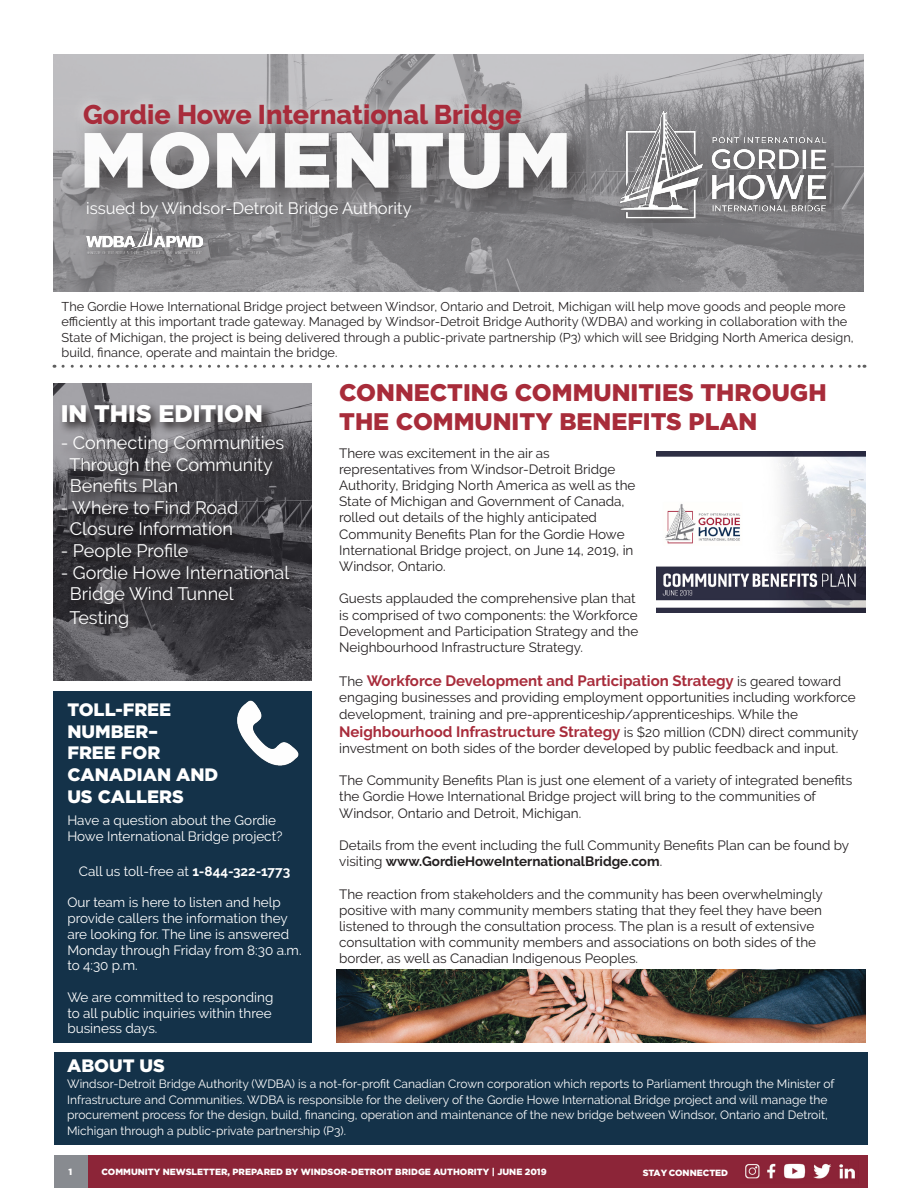
<style>
.page{position:relative;width:918px;height:1188px;background:#fff}
.page>*{position:absolute;margin:0;border:0;box-sizing:border-box;transform-origin:0 0}
.t1{font:900 78px "Gotham";color:#fff}
.t2{font:800 27px "Raleway";color:#a82c3b}
.t3{font:900 24px "Gotham";color:#a82c3a}
.t4{font:900 24px "Gotham";color:#fff}
.t5{font:18px/21.6px "Raleway";color:#fff}
.t6{font:900 18px/21.6px "Gotham";color:#fff}
.t7{font:16.5px "Raleway";color:#fff}
.t8{font:700 15px "Raleway";color:#a82c3b}
.t9{font:13.5px/16.2px "Raleway";color:#231f20}
.t10{font:13.5px/15.8px "Raleway";color:#fff}
.t11{font:12.75px/15.3px "Raleway";color:#231f20}
.t12{font:12px/15.8px "Raleway";color:#fff}
.t13{font:900 9px "Gotham";color:#fff}
.s1{font-weight:400;font-size:13.5px;color:#231f20}
.s2{font-weight:700}
</style>
<div class="page">
<div style="left:54px;top:1156px;width:814px;height:32px;background:#8c2538"></div>
<div style="left:54px;top:1156px;width:33px;height:32px;background:#888b90"></div>
<img style="left:745px;top:1163px;width:110px;height:16px">
<div style="left:54px;top:691px;width:258px;height:351px;background:#143249"></div>
<img style="left:54px;top:384px;width:258px;height:296px">
<img style="left:54px;top:54px;width:810px;height:238px">
<div style="left:71px;top:91px;width:463px;height:51px;background:#fff;opacity:.37"></div>
<div style="left:73px;top:121px;width:527px;height:101px;background:#231f20;opacity:.75"></div>
<div style="left:76px;top:191px;width:365px;height:57px;background:#231f20;opacity:.75"></div>
<svg style="left:59px;top:402px;width:215px;height:33px;background:#6b696d"></svg>
<svg style="left:60px;top:433px;width:241px;height:207px;background:#424045"></svg>
<div style="left:76px;top:218px;width:159px;height:67px;background:#231f20;opacity:.75"></div>
<img style="left:86px;top:222px;width:116px;height:33px">
<svg style="left:63px;top:365px;width:802px;height:3px"></svg>
<img style="left:237px;top:700px;width:62px;height:66px">
<img style="left:612px;top:106px;width:221px;height:117px">
<div style="left:54px;top:1052px;width:814px;height:93px;background:#143249"></div>
<img style="left:657px;top:452px;width:209px;height:160px">
<img style="left:337px;top:970px;width:528px;height:72px">
<p class="t2" style="left:83px;top:99px;width:440px">Gordie Howe International Bridge</p>
<h1 class="t1" style="left:80px;top:115px;width:493px">MOMENTUM</h1>
<p class="t7" style="left:86px;top:198px;width:327px">issued by Windsor-Detroit Bridge Authority</p>
<p class="t11" style="left:62px;top:299px;width:794px">The Gordie Howe International Bridge project between Windsor, Ontario and Detroit, Michigan will help move goods and people more efficiently at this important trade gateway. Managed by Windsor-Detroit Bridge Authority (WDBA) and working in collaboration with the State of Michigan, the project is being delivered through a public-private partnership (P3) which will see Bridging North America design, build, finance, operate and maintain the bridge.</p>
<p class="t3" style="left:339px;top:379px;width:489px">CONNECTING COMMUNITIES THROUGH</p>
<p class="t3" style="left:339px;top:408px;width:420px">THE COMMUNITY BENEFITS PLAN</p>
<p class="t4" style="left:61px;top:400px;width:204px">IN THIS EDITION</p>
<p class="t5" style="left:69px;top:432px;width:216px;text-indent:-9px">- Connecting Communities<br>Through the Community<br>Benefits Plan</p>
<p class="t5" style="left:61px;top:497px;width:179px">- Where to Find Road</p>
<p class="t5" style="left:70px;top:518px;width:165px">Closure Information</p>
<p class="t5" style="left:61px;top:540px;width:129px">- People Profile</p>
<p class="t5" style="left:70px;top:561px;width:221px;text-indent:-9px">- Gordie Howe International<br>Bridge Wind Tunnel</p>
<p class="t5" style="left:69px;top:606px;width:61px">Testing</p>
<p class="t9" style="left:339px;top:445px;width:298px">There was excitement in the air as representatives from Windsor-Detroit Bridge Authority, Bridging North America as well as the State of Michigan and Government of Canada, rolled out details of the highly anticipated Community Benefits Plan for the Gordie Howe International Bridge project, on June 14, 2019, in Windsor, Ontario.</p>
<p class="t9" style="left:339px;top:590px;width:301px">Guests applauded the comprehensive plan that is comprised of two components: the Workforce Development and Participation Strategy and the Neighbourhood Infrastructure Strategy.</p>
<p class="t8" style="left:339px;top:672px;width:503px"><span class="s1">The</span> Workforce Development and Participation Strategy <span class="s1">is geared toward</span></p>
<p class="t9" style="left:339px;top:689px;width:518px">engaging businesses and providing employment opportunities including workforce development, training and pre-apprenticeship/apprenticeships. While the</p>
<p class="t8" style="left:339px;top:723px;width:521px">Neighbourhood Infrastructure Strategy <span class="s1">is $20 million (CDN) direct community</span></p>
<p class="t9" style="left:339px;top:740px;width:501px">investment on both sides of the border developed by public feedback and input.</p>
<p class="t9" style="left:339px;top:772px;width:515px">The Community Benefits Plan is just one element of a variety of integrated benefits the Gordie Howe International Bridge project will bring to the communities of<br>Windsor, Ontario and Detroit, Michigan.</p>
<p class="t9" style="left:339px;top:837px;width:512px">Details from the event including the full Community Benefits Plan can be found by visiting <span class="s2">www.GordieHoweInternationalBridge.com</span>.</p>
<p class="t9" style="left:339px;top:886px;width:485px">The reaction from stakeholders and the community has been overwhelmingly positive with many community members stating that they feel they have been listened to through the consultation process. The plan is a result of extensive consultation with community members and associations on both sides of the border, as well as Canadian Indigenous Peoples.</p>
<p class="t6" style="left:67px;top:699px;width:153px">TOLL-FREE<br>NUMBER–<br>FREE FOR<br>CANADIAN AND<br>US CALLERS</p>
<p class="t10" style="left:67px;top:812px;width:217px">Have a question about the Gordie<br>Howe International Bridge project?</p>
<p class="t10" style="left:79px;top:863px;width:213px">Call us toll-free at <span class="s2">1-844-322-1773</span></p>
<p class="t10" style="left:67px;top:895px;width:236px">Our team is here to listen and help provide callers the information they are looking for. The line is answered<br>Monday through Friday from 8:30 a.m. to 4:30 p.m.</p>
<p class="t10" style="left:67px;top:989px;width:207px">We are committed to responding to all public inquiries within three business days.</p>
<p class="t6" style="left:67px;top:1055px;width:99px">ABOUT US</p>
<p class="t12" style="left:67px;top:1076px;width:769px">Windsor-Detroit Bridge Authority (WDBA) is a not-for-profit Canadian Crown corporation which reports to Parliament through the Minister of Infrastructure and Communities. WDBA is responsible for the delivery of the Gordie Howe International Bridge project and will manage the procurement process for the design, build, financing, operation and maintenance of the new bridge between Windsor, Ontario and Detroit, Michigan through a public-private partnership (P3).</p>
<p class="t13" style="left:69px;top:1167px;width:5px">1</p>
<p class="t13" style="left:102px;top:1167px;width:447px">COMMUNITY NEWSLETTER, PREPARED BY WINDSOR-DETROIT BRIDGE AUTHORITY | JUNE 2019</p>
<p class="t13" style="left:643px;top:1168px;width:87px">STAY CONNECTED</p>
</div>
